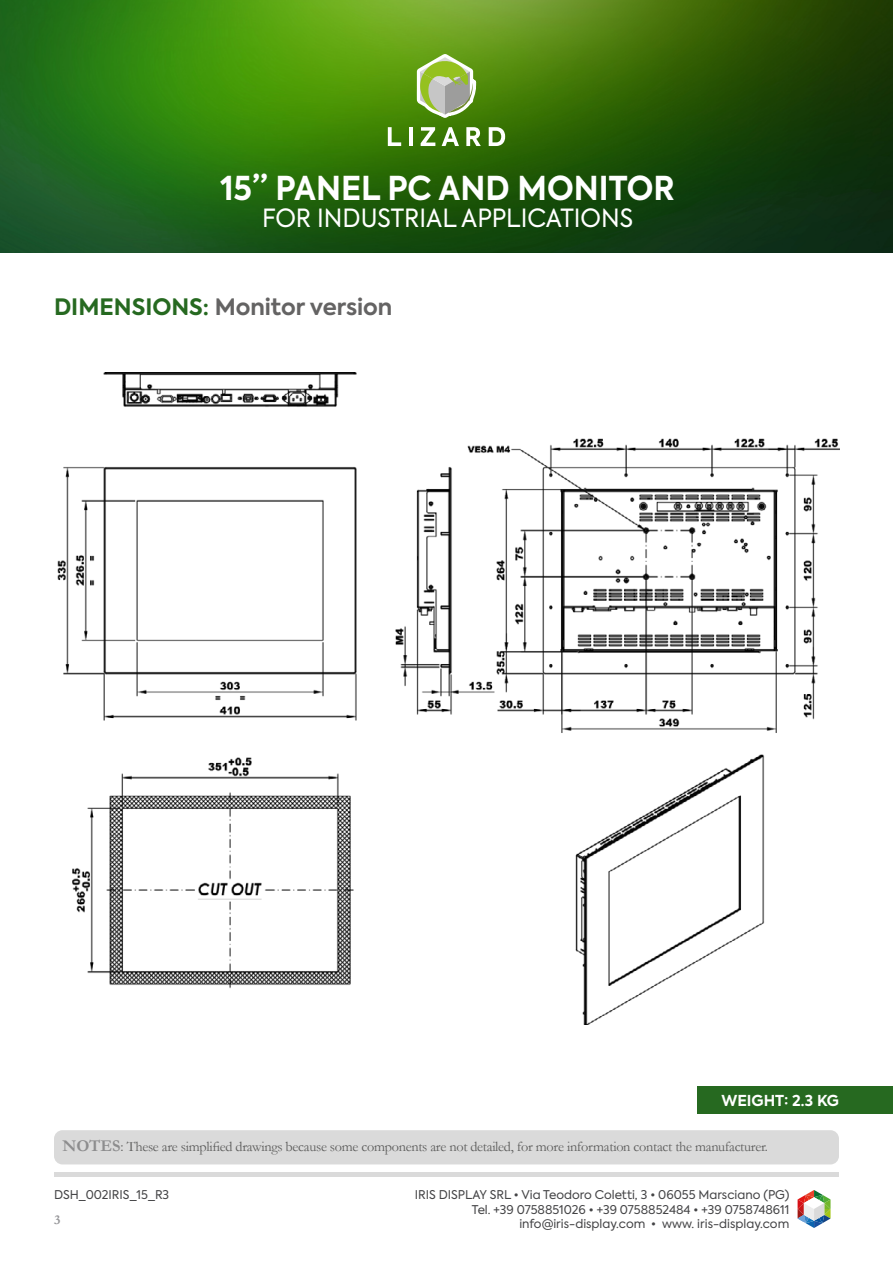
<style>
.page{position:relative;width:893px;height:1263px;background:#fff}
.page>*{position:absolute;margin:0;border:0;box-sizing:border-box;transform-origin:0 0}
.t1{font:700 32.7px "Axiforma";color:#fff;scale:.96 1}
.t2{font:24.9px "Axiforma";color:#fff;scale:.96 1}
.t3{font:700 22.5px "Axiforma";color:#646363}
.t4{font:700 15px "Axiforma";color:#fff}
.t5{font:14.25px "Garamond";letter-spacing:-.02em;color:#5d5d5c}
.t6{font:700 13.5px "Garamond";color:#969699}
.t7{font:12px/14.4px "Axiforma";color:#444446;text-align:right}
.s1{color:#266920}
.s2{font-weight:700;font-size:16.5px;color:#8d8d8e}
</style>
<div class="page">
<img style="left:0;top:0;width:893px;height:252px">
<svg style="left:798px;top:1190px;width:32px;height:38px"></svg>
<div style="left:54px;top:1172px;width:785px;height:5px;background:#dadada"></div>
<svg style="left:388px;top:127px;width:13px;height:19px"></svg>
<hr style="left:409px;top:127px;width:4px;height:19px;background:#fff">
<svg style="left:421px;top:127px;width:14px;height:19px"></svg>
<svg style="left:442px;top:127px;width:17px;height:19px"></svg>
<svg style="left:466px;top:127px;width:15px;height:19px"></svg>
<svg style="left:489px;top:127px;width:16px;height:19px"></svg>
<svg style="left:417px;top:53px;width:59px;height:65px;background:#a0b972"></svg>
<div style="left:54px;top:1130px;width:785px;height:34px;background:#dadada;border-radius:9px"></div>
<div style="left:697px;top:1087px;width:196px;height:27px;background:#266920"></div>
<img style="left:57px;top:372px;width:783px;height:652px">
<h1 class="t1" style="left:220px;top:166px;width:475px">15” PANEL PC AND MONITOR</h1>
<h2 class="t2" style="left:262px;top:202px;width:388px">FOR INDUSTRIAL APPLICATIONS</h2>
<h3 class="t3" style="left:54px;top:291px;width:340px"><span class="s1">DIMENSIONS:</span> Monitor version</h3>
<p class="t4" style="left:721px;top:1090px;width:119px">WEIGHT: 2.3 KG</p>
<p class="t5" style="left:63px;top:1137px;width:707px"><span class="s2">NOTES</span>: These are simplified drawings because some components are not detailed, for more information contact the manufacturer.</p>
<p class="t7" style="left:415px;top:1188px;width:376px">IRIS DISPLAY SRL • Via Teodoro Coletti, 3 • 06055 Marsciano (PG)<br>Tel. +39 0758851026 • +39 0758852484 • +39 0758748611</p>
<p class="t7" style="left:54px;top:1188px;width:117px">DSH_002IRIS_15_R3</p>
<p class="t6" style="left:54px;top:1211px;width:8px">3</p>
<p class="t7" style="left:519px;top:1217px;width:271px">info@iris-display.com • www. iris-display.com</p>
</div>
